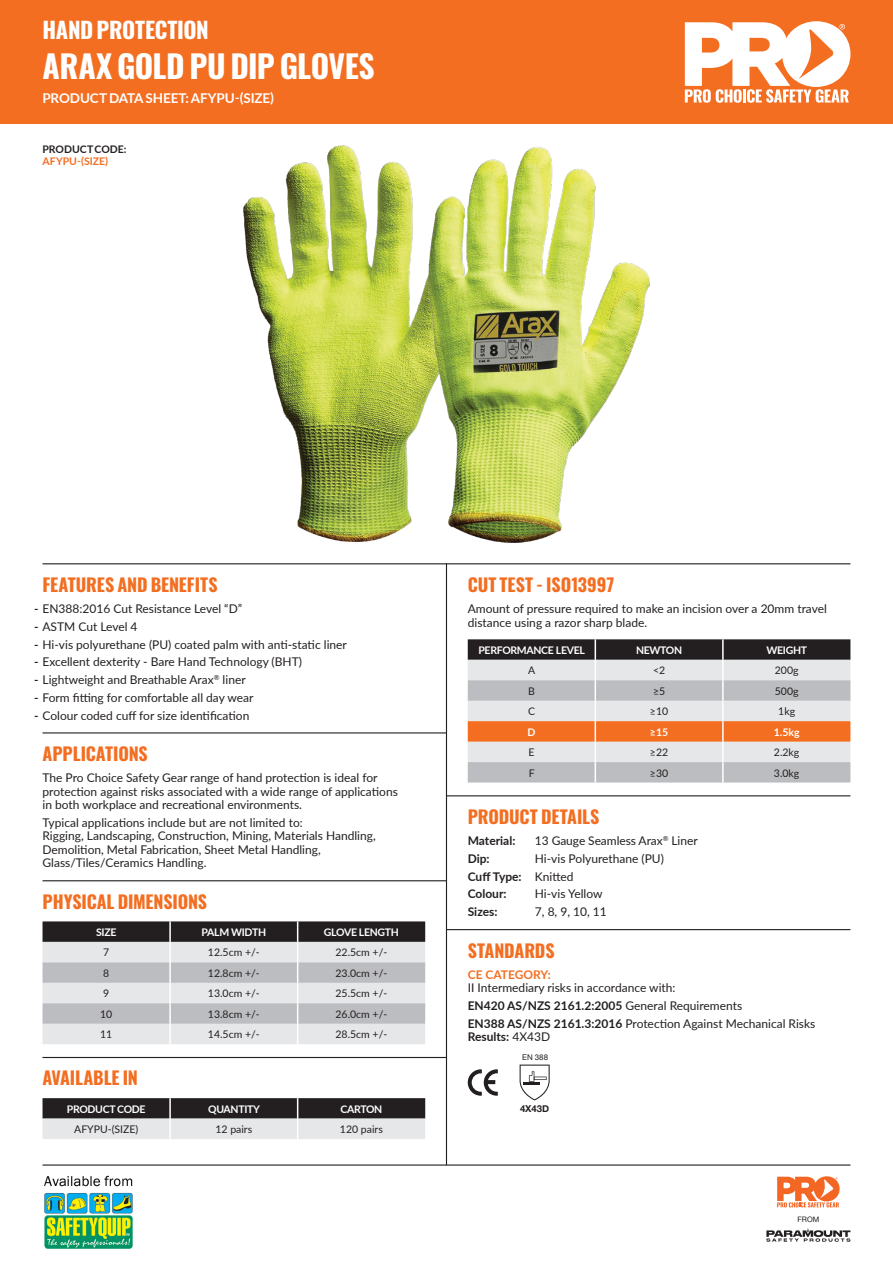
<style>
.page{position:relative;width:893px;height:1263px;background:#fff}
.page>*{position:absolute;margin:0;border:0;box-sizing:border-box;transform-origin:0 0}
.t1{font:700 31.65px "Oswald";letter-spacing:-.015em;color:#fff}
.t2{font:700 22.5px "Oswald";letter-spacing:-.015em;color:#fff}
.t3{font:700 18px "Oswald";letter-spacing:-.005em;color:#f36e21}
.t4{font:700 13.5px "Lato";letter-spacing:-.01em;color:#fff}
.t5{font:12px/13.5px "Lato";color:#231f20}
.t6{font:700 12px "Lato";color:#231f20}
.t7{font:10.5px "Lato";color:#231f20}
.t8{font:700 10.5px "Lato";letter-spacing:-.03em;color:#fff}
.t9{font:700 10.5px/11.7px "Lato";color:#231f20}
.t10{font:700 9.45px "Helvetica Neue";color:#231f20}
.t11{font:7.95px "Helvetica Neue";color:#231f20}
.t12{font:7.5px "Helvetica Neue";color:#231f20}
.s1{color:#f36e21}
.s2{font-weight:700}
.s3{font-weight:700;color:#f36e21}
.s4{font-weight:400}
</style>
<div class="page">
<hr style="left:43px;top:1164px;width:807px;height:1px;background:#231f20">
<svg style="left:777px;top:1176px;width:63px;height:31px"></svg>
<svg style="left:766px;top:1228px;width:84px;height:14px"></svg>
<div style="left:0;top:0;width:893px;height:124px;background:#f36e21"></div>
<svg style="left:685px;top:21px;width:165px;height:82px"></svg>
<hr style="left:446px;top:795px;width:404px;height:1px;background:#231f20">
<hr style="left:43px;top:563px;width:807px;height:1px;background:#231f20">
<hr style="left:446px;top:563px;width:1px;height:602px;background:#231f20">
<img style="left:243px;top:145px;width:407px;height:397px">
<hr style="left:43px;top:732px;width:403px;height:1px;background:#231f20">
<hr style="left:43px;top:880px;width:403px;height:1px;background:#231f20">
<hr style="left:43px;top:1057px;width:403px;height:1px;background:#231f20">
<svg style="left:43px;top:1098px;width:382px;height:41px;background:#868586"></svg>
<hr style="left:446px;top:929px;width:404px;height:1px;background:#231f20">
<svg style="left:468px;top:639px;width:382px;height:143px;background:#c0ada4"></svg>
<hr style="left:722px;top:660px;width:2px;height:20px;background:#fff">
<hr style="left:722px;top:680px;width:2px;height:21px;background:#fff">
<hr style="left:722px;top:701px;width:2px;height:20px;background:#fff">
<hr style="left:722px;top:721px;width:2px;height:21px;background:#fff">
<hr style="left:722px;top:742px;width:2px;height:20px;background:#fff">
<hr style="left:722px;top:762px;width:2px;height:20px;background:#fff">
<hr style="left:722px;top:639px;width:2px;height:21px;background:#fff">
<svg style="left:43px;top:921px;width:382px;height:123px;background:#b8b8ba"></svg>
<svg style="left:468px;top:1069px;width:30px;height:27px"></svg>
<svg style="left:520px;top:1064px;width:30px;height:36px"></svg>
<img style="left:44px;top:1175px;width:89px;height:74px">
<p class="t2" style="left:43px;top:19px;width:168px">HAND PROTECTION</p>
<p class="t1" style="left:43px;top:50px;width:334px">ARAX GOLD PU DIP GLOVES</p>
<p class="t4" style="left:43px;top:88px;width:233px">PRODUCT DATA SHEET: AFYPU-(SIZE)</p>
<p class="t9" style="left:43px;top:143px;width:85px">PRODUCT CODE:<br><span class="s1">AFYPU-(SIZE)</span></p>
<p class="t3" style="left:43px;top:575px;width:177px">FEATURES AND BENEFITS</p>
<p class="t5" style="left:34px;top:601px;width:210px"><span class="s2">-</span> EN388:2016 Cut Resistance Level “D”</p>
<p class="t5" style="left:34px;top:619px;width:105px"><span class="s2">-</span> ASTM Cut Level 4</p>
<p class="t5" style="left:34px;top:637px;width:314px"><span class="s2">-</span> Hi-vis polyurethane (PU) coated palm with anti-static liner</p>
<p class="t5" style="left:34px;top:655px;width:270px"><span class="s2">-</span> Excellent dexterity - Bare Hand Technology (BHT)</p>
<p class="t5" style="left:34px;top:672px;width:213px"><span class="s2">-</span> Lightweight and Breathable Arax<sup>®</sup> liner</p>
<p class="t5" style="left:34px;top:690px;width:221px"><span class="s2">-</span> Form fitting for comfortable all day wear</p>
<p class="t5" style="left:34px;top:708px;width:217px"><span class="s2">-</span> Colour coded cuff for size identification</p>
<p class="t3" style="left:43px;top:744px;width:107px">APPLICATIONS</p>
<p class="t5" style="left:43px;top:770px;width:357px">The Pro Choice Safety Gear range of hand protection is ideal for protection against risks associated with a wide range of applications in both workplace and recreational environments.</p>
<p class="t5" style="left:43px;top:815px;width:335px">Typical applications include but are not limited to:<br>Rigging, Landscaping, Construction, Mining, Materials Handling, Demolition, Metal Fabrication, Sheet Metal Handling, Glass/Tiles/Ceramics Handling.</p>
<p class="t3" style="left:43px;top:892px;width:166px">PHYSICAL DIMENSIONS</p>
<p class="t8" style="left:96px;top:924px;width:22px">SIZE</p>
<p class="t8" style="left:202px;top:924px;width:66px">PALM WIDTH</p>
<p class="t8" style="left:324px;top:924px;width:77px">GLOVE LENGTH</p>
<p class="t7" style="left:103px;top:945px;width:8px">7</p>
<p class="t7" style="left:208px;top:945px;width:53px">12.5cm +/-</p>
<p class="t7" style="left:336px;top:945px;width:53px">22.5cm +/-</p>
<p class="t7" style="left:103px;top:965px;width:8px">8</p>
<p class="t7" style="left:208px;top:965px;width:53px">12.8cm +/-</p>
<p class="t7" style="left:336px;top:965px;width:53px">23.0cm +/-</p>
<p class="t7" style="left:103px;top:986px;width:8px">9</p>
<p class="t7" style="left:208px;top:986px;width:53px">13.0cm +/-</p>
<p class="t7" style="left:336px;top:986px;width:53px">25.5cm +/-</p>
<p class="t7" style="left:100px;top:1006px;width:14px">10</p>
<p class="t7" style="left:208px;top:1006px;width:53px">13.8cm +/-</p>
<p class="t7" style="left:336px;top:1006px;width:53px">26.0cm +/-</p>
<p class="t7" style="left:100px;top:1027px;width:14px">11</p>
<p class="t7" style="left:208px;top:1027px;width:53px">14.5cm +/-</p>
<p class="t7" style="left:336px;top:1027px;width:53px">28.5cm +/-</p>
<p class="t3" style="left:43px;top:1069px;width:97px">AVAILABLE IN</p>
<p class="t8" style="left:67px;top:1101px;width:80px">PRODUCT CODE</p>
<p class="t8" style="left:208px;top:1101px;width:53px">QUANTITY</p>
<p class="t8" style="left:341px;top:1101px;width:43px">CARTON</p>
<p class="t7" style="left:74px;top:1122px;width:66px">AFYPU-(SIZE)</p>
<p class="t7" style="left:215px;top:1122px;width:38px">12 pairs</p>
<p class="t7" style="left:340px;top:1122px;width:44px">120 pairs</p>
<p class="t3" style="left:468px;top:575px;width:148px">CUT TEST - ISO13997</p>
<p class="t5" style="left:468px;top:601px;width:361px">Amount of pressure required to make an incision over a 20mm travel distance using a razor sharp blade.</p>
<p class="t8" style="left:478px;top:642px;width:108px">PERFORMANCE LEVEL</p>
<p class="t8" style="left:636px;top:642px;width:48px">NEWTON</p>
<p class="t8" style="left:766px;top:642px;width:42px">WEIGHT</p>
<p class="t7" style="left:528px;top:663px;width:9px">A</p>
<p class="t7" style="left:653px;top:663px;width:14px">&lt;2</p>
<p class="t7" style="left:775px;top:663px;width:25px">200g</p>
<p class="t7" style="left:528px;top:683px;width:8px">B</p>
<p class="t7" style="left:653px;top:683px;width:14px">≥5</p>
<p class="t7" style="left:775px;top:683px;width:25px">500g</p>
<p class="t7" style="left:528px;top:704px;width:9px">C</p>
<p class="t7" style="left:650px;top:704px;width:20px">≥10</p>
<p class="t7" style="left:778px;top:704px;width:18px">1kg</p>
<p class="t8" style="left:528px;top:724px;width:9px">D</p>
<p class="t8" style="left:650px;top:724px;width:20px">≥15</p>
<p class="t8" style="left:774px;top:724px;width:27px">1.5kg</p>
<p class="t7" style="left:528px;top:745px;width:8px">E</p>
<p class="t7" style="left:650px;top:745px;width:20px">≥22</p>
<p class="t7" style="left:774px;top:745px;width:27px">2.2kg</p>
<p class="t7" style="left:529px;top:765px;width:7px">F</p>
<p class="t7" style="left:650px;top:765px;width:20px">≥30</p>
<p class="t7" style="left:774px;top:765px;width:27px">3.0kg</p>
<p class="t3" style="left:468px;top:807px;width:133px">PRODUCT DETAILS</p>
<p class="t6" style="left:468px;top:832px;width:49px">Material:</p>
<p class="t6" style="left:468px;top:850px;width:23px">Dip:</p>
<p class="t6" style="left:468px;top:867px;width:55px">Cuff Type:</p>
<p class="t6" style="left:468px;top:885px;width:40px">Colour:</p>
<p class="t6" style="left:468px;top:903px;width:31px">Sizes:</p>
<p class="t5" style="left:535px;top:833px;width:164px">13 Gauge Seamless Arax<sup>®</sup> Liner</p>
<p class="t5" style="left:535px;top:851px;width:131px">Hi-vis Polyurethane (PU)</p>
<p class="t5" style="left:535px;top:869px;width:40px">Knitted</p>
<p class="t5" style="left:535px;top:887px;width:69px">Hi-vis Yellow</p>
<p class="t5" style="left:535px;top:904px;width:73px">7, 8, 9, 10, 11</p>
<p class="t3" style="left:468px;top:941px;width:88px">STANDARDS</p>
<p class="t5" style="left:468px;top:967px;width:209px"><span class="s3">CE CATEGORY:<br></span>II Intermediary risks in accordance with:</p>
<p class="t6" style="left:468px;top:997px;width:276px">EN420 AS/NZS 2161.2:2005 <span class="s4">General Requirements</span></p>
<p class="t5" style="left:468px;top:1016px;width:349px"><span class="s2">EN388 AS/NZS 2161.3:2016</span> Protection Against Mechanical Risks<br><span class="s2">Results:</span> 4X43D</p>
<p class="t11" style="left:522px;top:1051px;width:27px">EN 388</p>
<p class="t10" style="left:520px;top:1101px;width:31px">4X43D</p>
<p class="t12" style="left:797px;top:1213px;width:24px">FROM</p>
</div>
